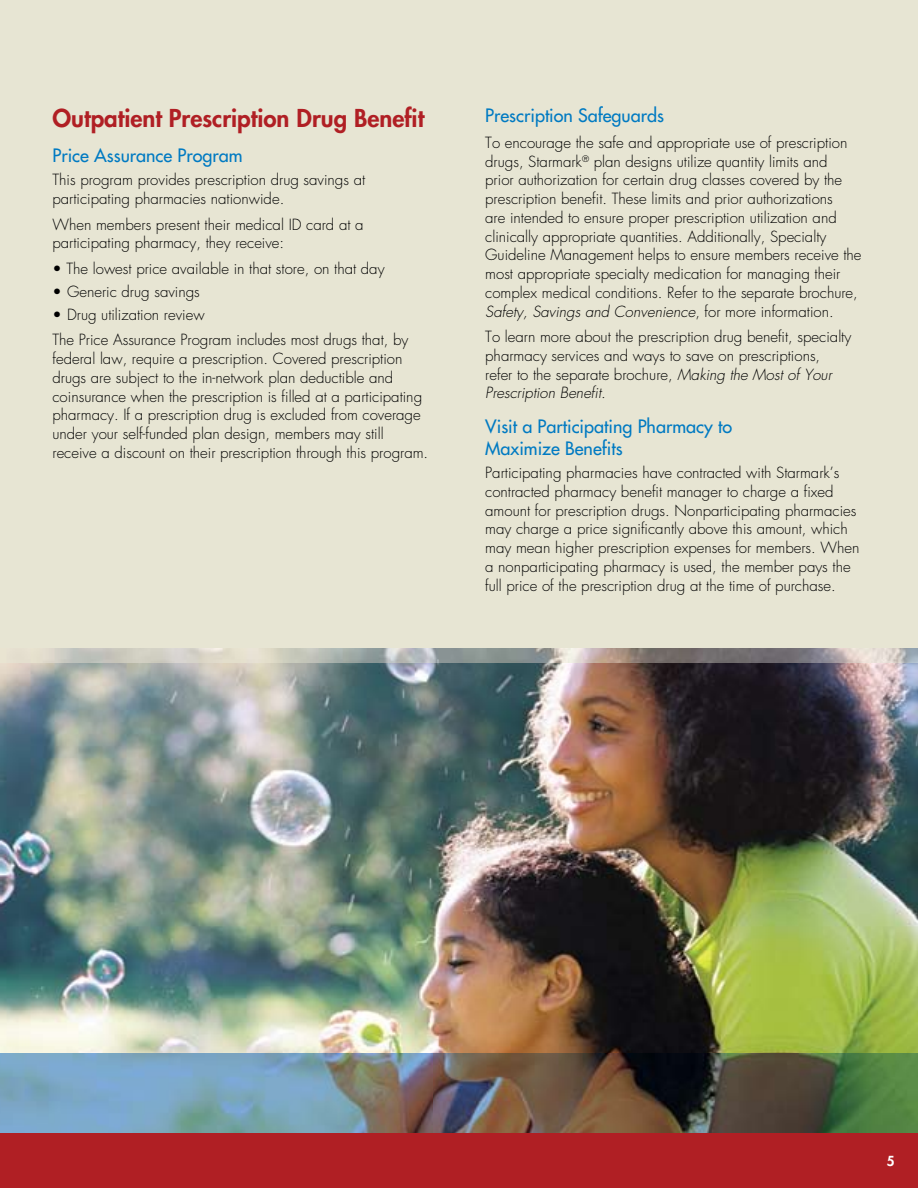
<style>
.page{position:relative;width:918px;height:1188px;background:#fff}
.page>*{position:absolute;margin:0;border:0;box-sizing:border-box;transform-origin:0 0}
.t1{font:800 24px "Futura";color:#b01f24}
.t2{font:18px/21.6px "Futura";color:#007ac2}
.t3{font:300 15px/18.8px "Futura";color:#000}
.t4{font:800 13.5px "Futura";color:#fff}
.s1{font-style:italic}
</style>
<div class="page">
<div style="left:0;top:0;width:918px;height:663px;background:#e7e5d3"></div>
<img style="left:0;top:648px;width:918px;height:406px">
<img style="left:0;top:1054px;width:918px;height:79px">
<div style="left:0;top:1133px;width:918px;height:55px;background:#b01f24"></div>
<h1 class="t1" style="left:52px;top:102px;width:373px">Outpatient Prescription Drug Benefit</h1>
<p class="t2" style="left:52px;top:145px;width:192px">Price Assurance Program</p>
<p class="t3" style="left:52px;top:171px;width:314px">This program provides prescription drug savings at participating pharmacies nationwide.</p>
<p class="t3" style="left:52px;top:215px;width:313px">When members present their medical ID card at a participating pharmacy, they receive:</p>
<p class="t3" style="left:52px;top:259px;width:334px">• The lowest price available in that store, on that day</p>
<p class="t3" style="left:52px;top:282px;width:149px">• Generic drug savings</p>
<p class="t3" style="left:52px;top:302px;width:357px;line-height:25.5px">• Drug utilization review<br>The Price Assurance Program includes most drugs that, by</p>
<p class="t3" style="left:52px;top:350px;width:377px">federal law, require a prescription. Covered prescription drugs are subject to the in-network plan deductible and coinsurance when the prescription is filled at a participating pharmacy. If a prescription drug is excluded from coverage under your self-funded plan design, members may still receive a discount on their prescription through this program.</p>
<p class="t2" style="left:485px;top:105px;width:180px">Prescription Safeguards</p>
<p class="t3" style="left:485px;top:133px;width:378px">To encourage the safe and appropriate use of prescription drugs, Starmark<sup>®</sup> plan designs utilize quantity limits and<br>prior authorization for certain drug classes covered by the prescription benefit. These limits and prior authorizations<br>are intended to ensure proper prescription utilization and clinically appropriate quantities. Additionally, Specialty Guideline Management helps to ensure members receive the most appropriate specialty medication for managing their complex medical conditions. Refer to the separate brochure, <span class="s1">Safety, Savings and Convenience</span>, for more information.</p>
<p class="t3" style="left:485px;top:327px;width:368px">To learn more about the prescription drug benefit, specialty pharmacy services and ways to save on prescriptions,<br>refer to the separate brochure, <span class="s1">Making the Most of Your Prescription Benefit.</span></p>
<p class="t2" style="left:485px;top:416px;width:248px">Visit a Participating Pharmacy to<br>Maximize Benefits</p>
<p class="t3" style="left:485px;top:463px;width:376px">Participating pharmacies have contracted with Starmark’s contracted pharmacy benefit manager to charge a fixed amount for prescription drugs. Nonparticipating pharmacies may charge a price significantly above this amount, which may mean higher prescription expenses for members. When a nonparticipating pharmacy is used, the member pays the full price of the prescription drug at the time of purchase.</p>
<p class="t4" style="left:887px;top:1152px;width:9px">5</p>
</div>
